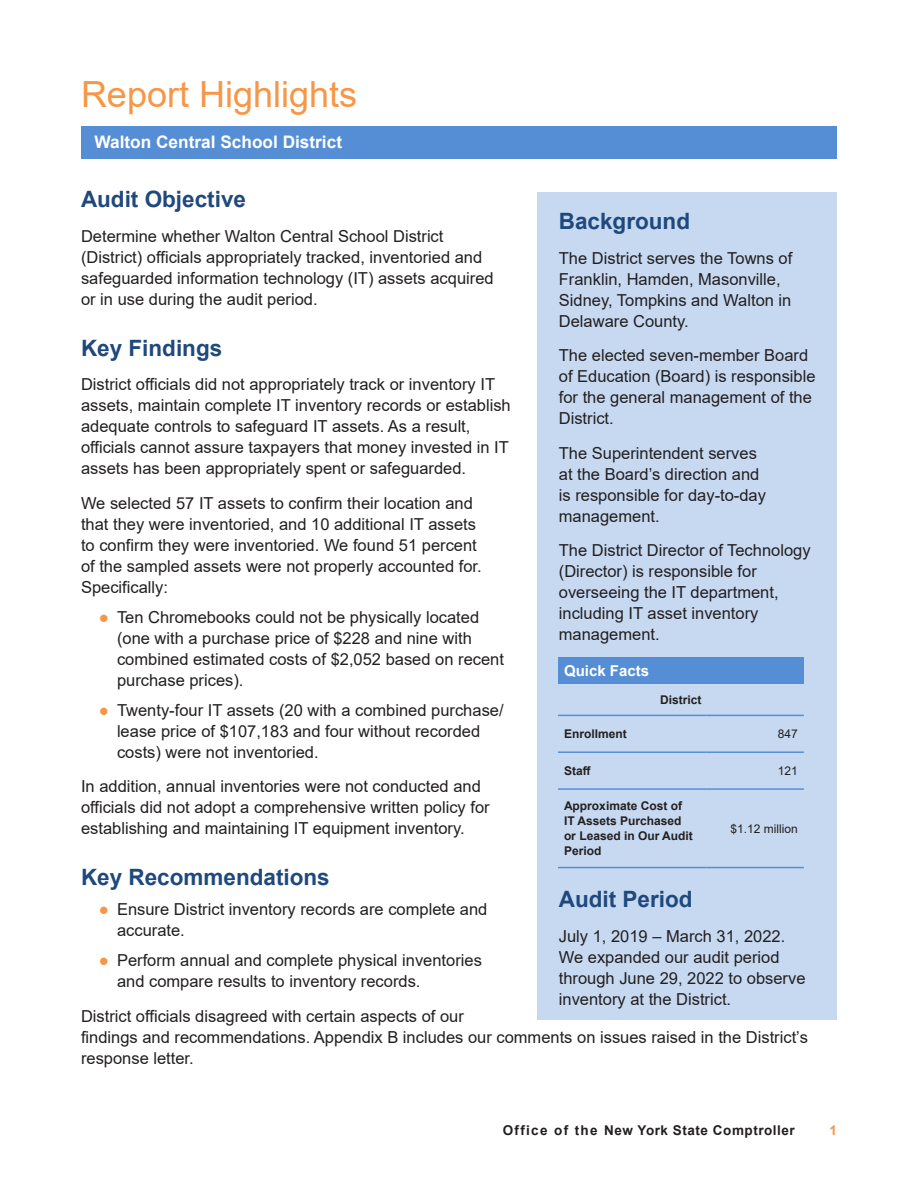
<style>
.page{position:relative;width:918px;height:1188px;background:#fff}
.page>*{position:absolute;margin:0;border:0;box-sizing:border-box;transform-origin:0 0}
.Section_Heads{font:36px "Arial";color:#f79646}
._2_Subheads{font:700 22.5px "Arial";color:#1f497d}
.t1{font:700 17.25px "Arial";color:#fff}
.Body_Text{font:16.5px/21px "Arial";color:#231f20}
.Footnotes{font:700 15px "Arial";color:#fff}
.t2{font:700 13.5px "Arial";letter-spacing:.04em;color:#231f20}
.t3{font:700 13.5px "Arial";color:#f79646}
.Footnotes-2{font:700 12px/15px "Arial";color:#231f20}
.Footnotes-3{font:12px "Arial";color:#231f20}
.s1{color:#f79646}
</style>
<div class="page">
<hr style="left:81px;top:126px;width:756px;height:3px;background:#558ed5">
<div style="left:538px;top:192px;width:299px;height:828px;background:#c6d9f1"></div>
<div style="left:81px;top:128px;width:756px;height:31px;background:#558ed5"></div>
<div style="left:558px;top:657px;width:246px;height:27px;background:#558ed5"></div>
<hr style="left:558px;top:715px;width:149px;height:1px;background:#558ed5">
<hr style="left:707px;top:715px;width:97px;height:1px;background:#558ed5">
<hr style="left:558px;top:751px;width:149px;height:2px;background:#558ed5">
<hr style="left:707px;top:751px;width:97px;height:2px;background:#558ed5">
<hr style="left:558px;top:788px;width:149px;height:2px;background:#558ed5">
<hr style="left:707px;top:788px;width:97px;height:2px;background:#558ed5">
<hr style="left:558px;top:867px;width:149px;height:1px;background:#558ed5">
<hr style="left:707px;top:867px;width:97px;height:1px;background:#558ed5">
<p class="Section_Heads" style="left:81px;top:70px;width:278px">Report Highlights</p>
<p class="t1" style="left:94px;top:129px;width:249px">Walton Central School District</p>
<p class="_2_Subheads" style="left:81px;top:184px;width:167px">Audit Objective</p>
<p class="Body_Text" style="left:81px;top:226px;width:414px">Determine whether Walton Central School District (District) officials appropriately tracked, inventoried and safeguarded information technology (IT) assets acquired or in use during the audit period.</p>
<p class="_2_Subheads" style="left:81px;top:332px;width:143px">Key Findings</p>
<p class="Body_Text" style="left:81px;top:374px;width:431px">District officials did not appropriately track or inventory IT assets, maintain complete IT inventory records or establish adequate controls to safeguard IT assets. As a result, officials cannot assure taxpayers that money invested in IT assets has been appropriately spent or safeguarded.</p>
<p class="Body_Text" style="left:81px;top:493px;width:402px">We selected 57 IT assets to confirm their location and that they were inventoried, and 10 additional IT assets to confirm they were inventoried. We found 51 percent of the sampled assets were not properly accounted for.<br>Specifically:</p>
<p class="Body_Text" style="left:117px;top:607px;width:389px;text-indent:-18px"><span class="s1">●</span> Ten Chromebooks could not be physically located (one with a purchase price of $228 and nine with combined estimated costs of $2,052 based on recent purchase prices).</p>
<p class="Body_Text" style="left:117px;top:700px;width:388px;text-indent:-18px"><span class="s1">●</span> Twenty-four IT assets (20 with a combined purchase/ lease price of $107,183 and four without recorded costs) were not inventoried.</p>
<p class="Body_Text" style="left:81px;top:776px;width:410px">In addition, annual inventories were not conducted and officials did not adopt a comprehensive written policy for establishing and maintaining IT equipment inventory.</p>
<p class="_2_Subheads" style="left:81px;top:862px;width:250px">Key Recommendations</p>
<p class="Body_Text" style="left:117px;top:899px;width:372px;text-indent:-18px"><span class="s1">●</span> Ensure District inventory records are complete and accurate.</p>
<p class="Body_Text" style="left:117px;top:950px;width:366px;text-indent:-18px"><span class="s1">●</span> Perform annual and complete physical inventories and compare results to inventory records.</p>
<p class="Body_Text" style="left:81px;top:1006px;width:728px">District officials disagreed with certain aspects of our<br>findings and recommendations. Appendix B includes our comments on issues raised in the District’s response letter.</p>
<p class="_2_Subheads" style="left:559px;top:206px;width:133px">Background</p>
<p class="Body_Text" style="left:559px;top:247px;width:235px">The District serves the Towns of<br>Franklin, Hamden, Masonville,<br>Sidney, Tompkins and Walton in<br>Delaware County.</p>
<p class="Body_Text" style="left:559px;top:345px;width:258px">The elected seven-member Board of Education (Board) is responsible for the general management of the<br>District.</p>
<p class="Body_Text" style="left:559px;top:442px;width:209px">The Superintendent serves at the Board’s direction and is responsible for day-to-day management.</p>
<p class="Body_Text" style="left:559px;top:540px;width:253px">The District Director of Technology (Director) is responsible for overseeing the IT department, including IT asset inventory management.</p>
<p class="Footnotes" style="left:564px;top:660px;width:87px">Quick Facts</p>
<p class="Footnotes-2" style="left:660px;top:692px;width:43px">District</p>
<p class="Footnotes-2" style="left:564px;top:727px;width:64px">Enrollment</p>
<p class="Footnotes-3" style="left:778px;top:726px;width:22px">847</p>
<p class="Footnotes-2" style="left:564px;top:763px;width:28px">Staff</p>
<p class="Footnotes-3" style="left:778px;top:763px;width:22px">121</p>
<p class="Footnotes-2" style="left:564px;top:799px;width:130px">Approximate Cost of<br>IT Assets Purchased or Leased in Our Audit<br>Period</p>
<p class="Footnotes-3" style="left:731px;top:820px;width:69px">$1.12 million</p>
<p class="_2_Subheads" style="left:559px;top:884px;width:135px">Audit Period</p>
<p class="Body_Text" style="left:559px;top:925px;width:248px">July 1, 2019 – March 31, 2022.<br>We expanded our audit period through June 29, 2022 to observe inventory at the District.</p>
<p class="t2" style="left:503px;top:1121px;width:294px">Office of the New York State Comptroller</p>
<p class="t3" style="left:829px;top:1121px;width:9px">1</p>
</div>
